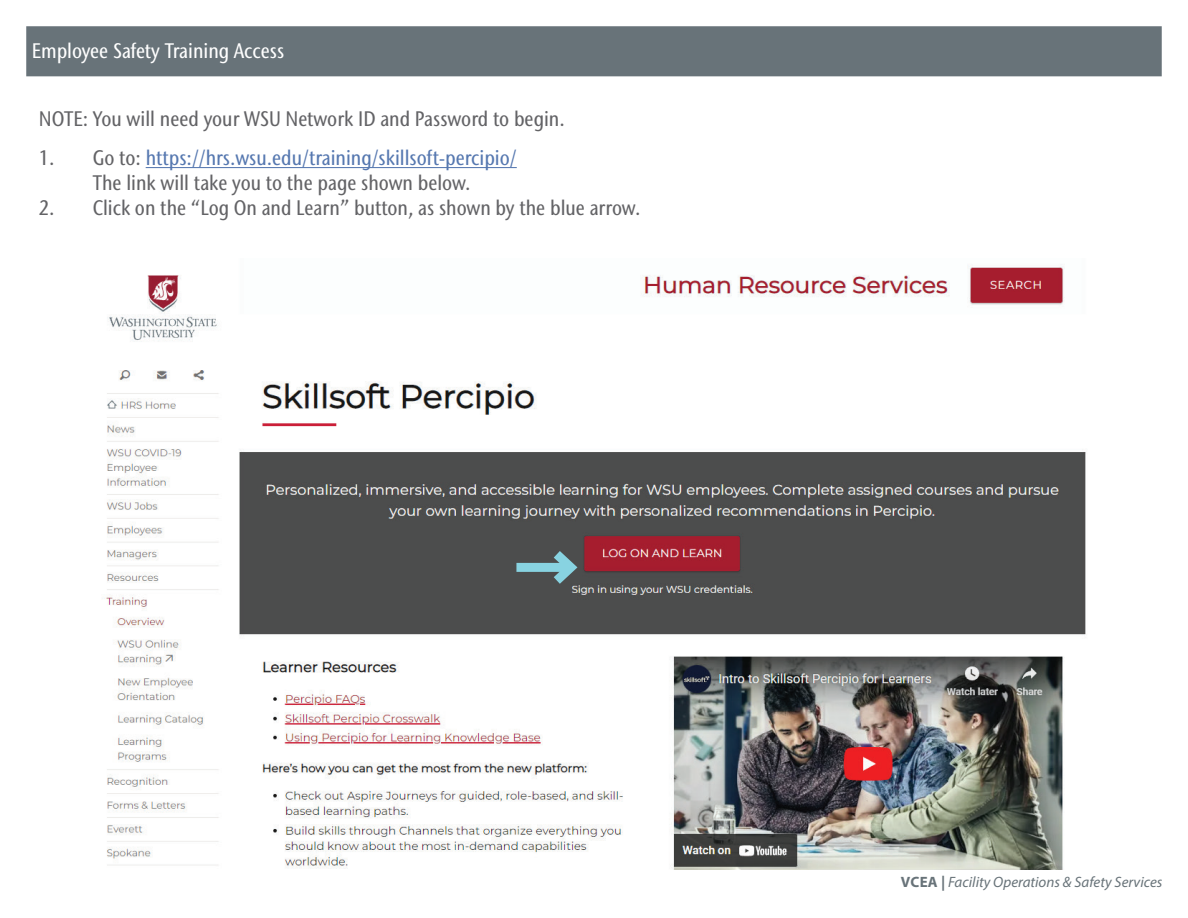
<style>
.page{position:relative;width:1188px;height:918px;background:#fff}
.page>*{position:absolute;margin:0;border:0;box-sizing:border-box;transform-origin:0 0}
.t1{font:500 condensed 21px "Stone Sans IIITC Std";color:#636366}
.t2{font:500 condensed 21px/25.2px "Stone Sans IIITC Std";color:#5678b0;text-align:center}
.t3{font:500 condensed 21px "Stone Sans IIITC Std";color:#fff}
.t4{font:italic 15px "Myriad Pro";color:#687379}
.s1{color:#636366}
.s2{font-weight:700;font-style:normal}
</style>
<div class="page">
<img style="left:105px;top:266px;width:981px;height:604px">
<div style="left:26px;top:26px;width:1136px;height:50px;background:#687379;border:2px solid #687379"></div>
<hr style="left:146px;top:167px;width:371px;height:1px;background:#5678b0">
<div style="left:516px;top:563px;width:55px;height:9px;background:#88d3e1"></div>
<svg style="left:544px;top:542px;width:40px;height:51px;background:#5d7074"></svg>
<p class="t3" style="left:32px;top:38px;width:254px">Employee Safety Training Access</p>
<p class="t1" style="left:39px;top:106px;width:527px">NOTE: You will need your WSU Network ID and Password to begin.</p>
<p class="t2" style="left:39px;top:145px;width:479px"><span class="s1">1. Go to:</span> https://hrs.wsu.edu/training/skillsoft-percipio/<br><span class="s1">The link will take you to the page shown below.</span></p>
<p class="t1" style="left:39px;top:195px;width:603px">2. Click on the “Log On and Learn” button, as shown by the blue arrow.</p>
<p class="t4" style="left:901px;top:872px;width:263px"><span class="s2">VCEA |</span> Facility Operations &amp; Safety Services</p>
</div>
